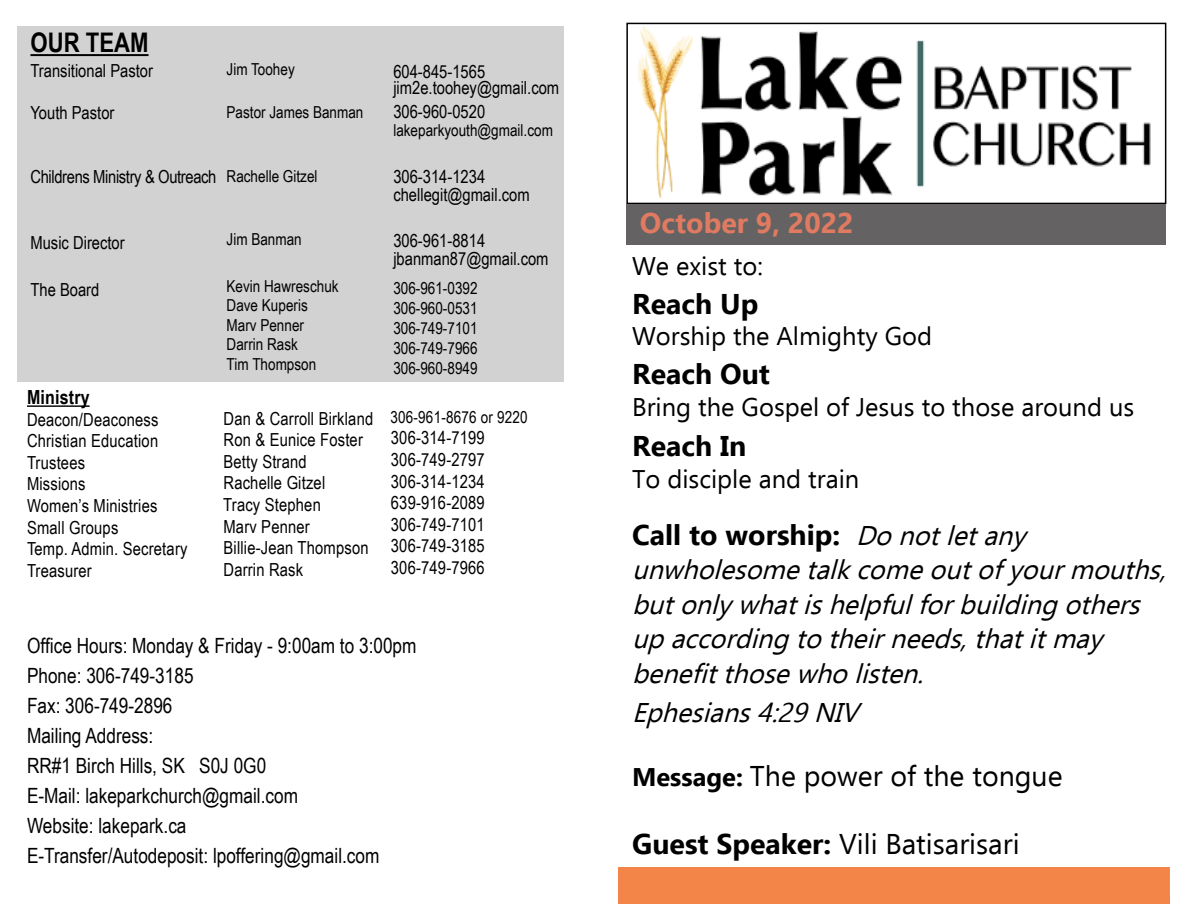
<style>
.page{position:relative;width:1188px;height:918px;background:#fff}
.page>*{position:absolute;margin:0;border:0;box-sizing:border-box;transform-origin:0 0}
.t1{font:28.5px "Ebrima";color:#000}
.t2{font:700 28.5px "Ebrima";color:#000}
.t3{font:700 28.5px "Ebrima";color:#e07a61}
.t4{font:italic 27px/34.5px "Ebrima";color:#000}
.t5{font:700 27px "Arial Narrow";color:#000}
.t6{font:25.5px "Ebrima";color:#000}
.t7{font:21px/30px "Arial Narrow";color:#000}
.t8{font:700 19.5px "Arial Narrow";letter-spacing:.01em;color:#000}
.t9{font:18px/21.6px "Arial Narrow";letter-spacing:.01em;color:#000}
.t10{font:18px "Arial Narrow";letter-spacing:-.02em;color:#000}
.t11{font:16.5px/19.5px "Arial Narrow";color:#000}
.s1{font-weight:400;font-style:italic;font-size:27px}
.s2{font-weight:700;font-size:25.5px}
.s3{font-weight:700}
</style>
<div class="page">
<div style="left:17px;top:26px;width:547px;height:355px;background:#d2d2d2"></div>
<hr style="left:30px;top:54px;width:119px;height:2px;background:#000">
<hr style="left:27px;top:405px;width:63px;height:2px;background:#000">
<div style="left:619px;top:867px;width:550px;height:37px;background:#f38548"></div>
<img style="left:638px;top:26px;width:513px;height:172px">
<div style="left:626px;top:23px;width:540px;height:181px;border:2px solid #000"></div>
<div style="left:626px;top:204px;width:540px;height:41px;background:#646262"></div>
<h2 class="t5" style="left:30px;top:22px;width:120px">OUR TEAM</h2>
<p class="t9" style="left:30px;top:59px;width:124px">Transitional Pastor</p>
<p class="t9" style="left:30px;top:101px;width:85px">Youth Pastor</p>
<p class="t11" style="left:227px;top:59px;width:70px">Jim Toohey</p>
<p class="t11" style="left:227px;top:102px;width:138px">Pastor James Banman</p>
<p class="t10" style="left:30px;top:163px;width:187px">Childrens Ministry &amp; Outreach</p>
<p class="t11" style="left:227px;top:166px;width:92px">Rachelle Gitzel</p>
<p class="t9" style="left:30px;top:231px;width:96px">Music Director</p>
<p class="t9" style="left:30px;top:279px;width:70px">The Board</p>
<p class="t11" style="left:227px;top:229px;width:77px">Jim Banman</p>
<p class="t11" style="left:227px;top:276px;width:114px">Kevin Hawreschuk<br>Dave Kuperis<br>Marv Penner<br>Darrin Rask<br>Tim Thompson</p>
<p class="t9" style="left:393px;top:62px;width:167px;line-height:16.5px">604-845-1565 jim2e.toohey@gmail.com</p>
<p class="t9" style="left:393px;top:100px;width:93px">306-960-0520</p>
<p class="t11" style="left:393px;top:120px;width:161px">lakeparkyouth@gmail.com</p>
<p class="t9" style="left:393px;top:167px;width:138px;line-height:18px">306-314-1234 chellegit@gmail.com</p>
<p class="t9" style="left:393px;top:231px;width:157px;line-height:18px">306-961-8814 jbanman87@gmail.com</p>
<p class="t11" style="left:393px;top:278px;width:86px;text-align:justify">306-961-0392<br>306-960-0531<br>306-749-7101<br>306-749-7966<br>306-960-8949</p>
<p class="t8" style="left:27px;top:382px;width:64px">Ministry</p>
<p class="t9" style="left:27px;top:408px;width:162px">Deacon/Deaconess<br>Christian Education<br>Trustees<br>Missions<br>Women’s Ministries<br>Small Groups<br>Temp. Admin. Secretary<br>Treasurer</p>
<p class="t9" style="left:223px;top:407px;width:152px">Dan &amp; Carroll Birkland<br>Ron &amp; Eunice Foster<br>Betty Strand<br>Rachelle Gitzel<br>Tracy Stephen<br>Marv Penner<br>Billie-Jean Thompson<br>Darrin Rask</p>
<p class="t11" style="left:391px;top:407px;width:139px">306-961-8676 or 9220</p>
<p class="t9" style="left:391px;top:427px;width:95px;text-align:justify">306-314-7199<br>306-749-2797<br>306-314-1234<br>639-916-2089<br>306-749-7101<br>306-749-3185<br>306-749-7966</p>
<p class="t7" style="left:27px;top:629px;width:391px">Office Hours: Monday &amp; Friday - 9:00am to 3:00pm<br>Phone: 306-749-3185<br>Fax: 306-749-2896<br>Mailing Address:<br>RR#1 Birch Hills, SK S0J 0G0<br>E-Mail: lakeparkchurch@gmail.com<br>Website: lakepark.ca<br>E-Transfer/Autodeposit: lpoffering@gmail.com</p>
<h1 class="t3" style="left:640px;top:200px;width:215px">October 9, 2022</h1>
<h3 class="t6" style="left:632px;top:247px;width:132px">We exist to:</h3>
<h1 class="t2" style="left:632px;top:281px;width:128px">Reach Up</h1>
<h3 class="t6" style="left:632px;top:317px;width:302px">Worship the Almighty God</h3>
<h1 class="t2" style="left:632px;top:352px;width:139px">Reach Out</h1>
<h3 class="t6" style="left:632px;top:388px;width:504px">Bring the Gospel of Jesus to those around us</h3>
<h1 class="t2" style="left:632px;top:424px;width:116px">Reach In</h1>
<h3 class="t6" style="left:632px;top:460px;width:229px">To disciple and train</h3>
<h1 class="t2" style="left:632px;top:512px;width:405px">Call to worship: <span class="s1">Donotletany</span></h1>
<h2 class="t4" style="left:632px;top:552px;width:545px">unwholesometalkcomeoutofyourmouths, butonlywhatishelpfulforbuildingothers upaccordingtotheirneeds,thatitmay benefitthosewholisten.</h2>
<h2 class="t4" style="left:632px;top:694px;width:238px">Ephesians4:29NIV</h2>
<h1 class="t1" style="left:632px;top:755px;width:432px"><span class="s2">Message:</span> The power of the tongue</h1>
<h1 class="t1" style="left:632px;top:823px;width:389px"><span class="s3">Guest Speaker:</span> Vili Batisarisari</h1>
</div>
